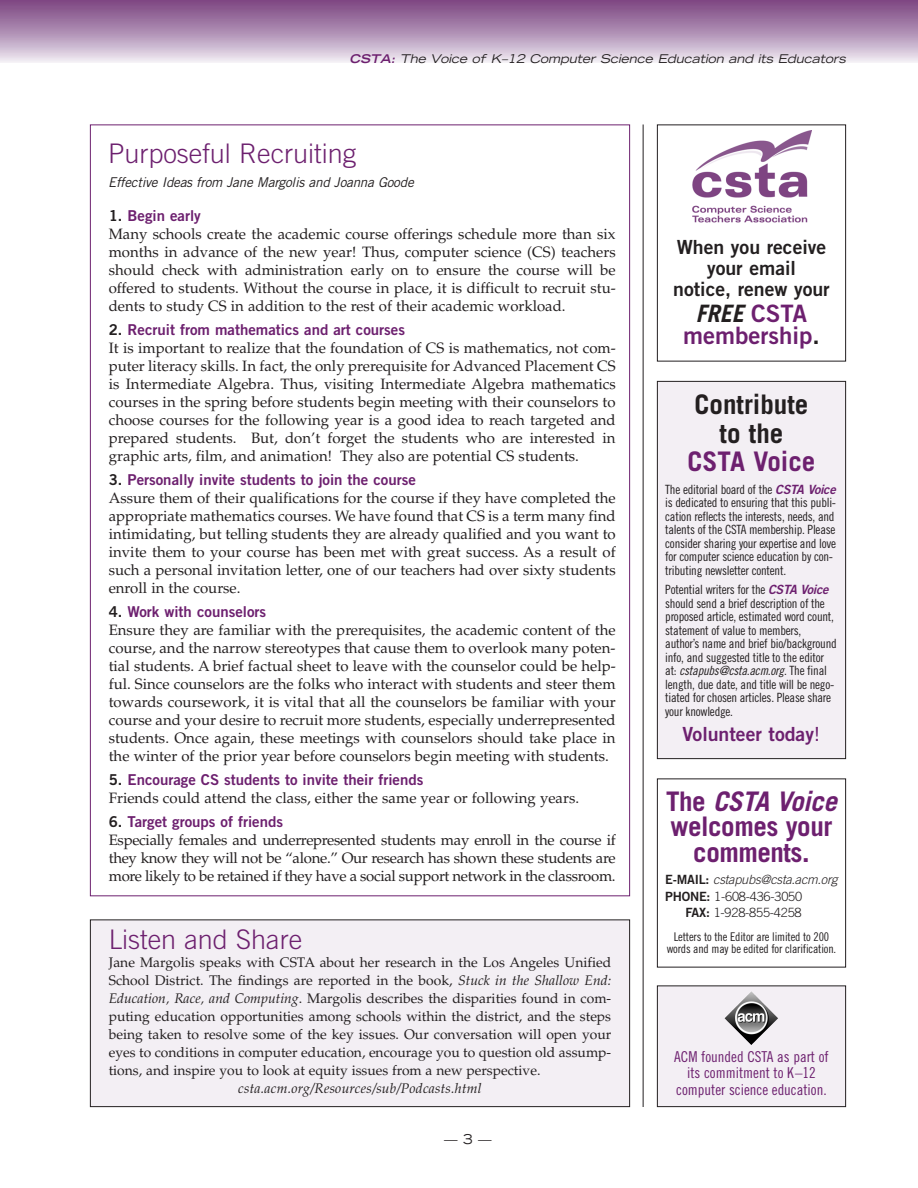
<style>
.page{position:relative;width:918px;height:1188px;background:#fff}
.page>*{position:absolute;margin:0;border:0;box-sizing:border-box;transform-origin:0 0}
.t1{font:700 27px/25.5px "Trade Gothic";letter-spacing:-.015em;color:#6d206f;text-align:center}
.t2{font:300 27px "Trade Gothic";color:#6d206f}
.t3{font:700 27px/28.5px "Trade Gothic";color:#231f20;text-align:center}
.t4{font:24px "Trade Gothic Bold Two";color:#6d206f}
.t5{font:italic 700 24px "Trade Gothic";color:#231f20}
.t6{font:19.5px/21px "Trade Gothic Bold Two";color:#231f20;text-align:center}
.t7{font:19.5px "Trade Gothic Bold Two";color:#6d206f}
.t8{font:15px/18px "Palatino";color:#231f20;text-align:justify}
.t9{font:15px "Trade Gothic Bold Two";color:#6d206f}
.t10{font:15px/16.5px "Trade Gothic Cond Eighteen";color:#6d206f;text-align:center}
.t11{font:13.8px/18px "Palatino";color:#231f20;text-align:justify}
.t12{font:italic 13.8px "Palatino";letter-spacing:.015em;color:#231f20}
.t13{font:italic 13.5px "Trade Gothic";color:#231f20}
.t14{font:expanded 13.5px "Trade Gothic LH";color:#231f20}
.t15{font:12.75px/13.5px "Trade Gothic Cond Eighteen";letter-spacing:-.02em;color:#231f20}
.t16{font:300 12.75px "Trade Gothic";letter-spacing:-.015em;color:#231f20}
.t17{font:italic 300 12.75px "Trade Gothic";color:#231f20}
.t18{font:12px/12px "Trade Gothic Cond Eighteen";letter-spacing:-.015em;color:#231f20;text-align:center}
.t19{font:italic expanded 12px "Trade Gothic LH";color:#231f20}
.s1{font-weight:700;color:#6d206f}
.s2{color:#231f20}
.s3{font-style:italic}
.s4{font-family:"Trade Gothic Bold Two";font-weight:400;font-style:normal;color:#6d206f}
.s5{font-family:"Trade Gothic Bold Two";font-style:italic;color:#6d206f}
.s6{font-family:"Trade Gothic"}
.s7{font-family:"Trade Gothic Bold Two";font-weight:400;font-style:normal}
.s8{font-family:"Trade Gothic Bold Two";font-weight:400}
</style>
<div class="page">
<div style="left:0;top:0;width:918px;height:63px;background:linear-gradient(to bottom,#783f7d,#ece7f0)"></div>
<div style="left:657px;top:381px;width:189px;height:378px;background:#f3eff4"></div>
<div style="left:657px;top:381px;width:189px;height:378px;border:1px solid #231f20"></div>
<hr style="left:643px;top:124px;width:1px;height:983px;background:#231f20">
<div style="left:657px;top:124px;width:189px;height:238px;border:1px solid #231f20"></div>
<img style="left:692px;top:131px;width:119px;height:92px">
<div style="left:657px;top:778px;width:189px;height:190px;border:1px solid #231f20"></div>
<svg style="left:0;top:0;width:1px;height:63px"></svg>
<div style="left:657px;top:986px;width:189px;height:121px;background:#f3eff4"></div>
<div style="left:657px;top:986px;width:189px;height:121px;border:1px solid #231f20"></div>
<img style="left:724px;top:991px;width:54px;height:54px">
<div style="left:90px;top:920px;width:540px;height:187px;background:#f3eff4"></div>
<div style="left:90px;top:920px;width:540px;height:187px;border:1px solid #231f20"></div>
<p class="t19" style="left:349px;top:54px;width:500px"><span class="s1">CSTA:</span> The Voice of K–12 Computer Science Education and its Educators</p>
<h1 class="t2" style="left:108px;top:144px;width:250px">Purposeful Recruiting</h1>
<p class="t13" style="left:108px;top:178px;width:310px">Effective Ideas from Jane Margolis and Joanna Goode</p>
<p class="t9" style="left:109px;top:210px;width:94px"><span class="s2">1.</span> Begin early</p>
<p class="t8" style="left:109px;top:226px;width:508px">Many schools create the academic course offerings schedule more than six months in advance of the new year! Thus, computer science (CS) teachers should check with administration early on to ensure the course will be offered to students. Without the course in place, it is difficult to recruit stu&shy;dents to study CS in addition to the rest of their academic workload.</p>
<p class="t9" style="left:109px;top:324px;width:298px"><span class="s2">2.</span> Recruit from mathematics and art courses</p>
<p class="t8" style="left:109px;top:340px;width:509px">It is important to realize that the foundation of CS is mathematics, not com&shy;puter literacy skills. In fact, the only prerequisite for Advanced Placement CS is Intermediate Algebra. Thus, visiting Intermediate Algebra mathematics courses in the spring before students begin meeting with their counselors to choose courses for the following year is a good idea to reach targeted and prepared students. But, don’t forget the students who are interested in graphic arts, film, and animation! They also are potential CS students.</p>
<p class="t9" style="left:109px;top:474px;width:309px"><span class="s2">3.</span> Personally invite students to join the course</p>
<p class="t8" style="left:109px;top:490px;width:509px">Assure them of their qualifications for the course if they have completed the appropriate mathematics courses. We have found that CS is a term many find intimidating, but telling students they are already qualified and you want to invite them to your course has been met with great success. As a result of such a personal invitation letter, one of our teachers had over sixty students enroll in the course.</p>
<p class="t9" style="left:109px;top:606px;width:159px"><span class="s2">4.</span> Work with counselors</p>
<p class="t8" style="left:109px;top:622px;width:509px">Ensure they are familiar with the prerequisites, the academic content of the course, and the narrow stereotypes that cause them to overlook many poten&shy;tial students. A brief factual sheet to leave with the counselor could be help&shy;ful. Since counselors are the folks who interact with students and steer them towards coursework, it is vital that all the counselors be familiar with your course and your desire to recruit more students, especially underrepresented students. Once again, these meetings with counselors should take place in the winter of the prior year before counselors begin meeting with students.</p>
<p class="t9" style="left:109px;top:774px;width:316px"><span class="s2">5.</span> Encourage CS students to invite their friends</p>
<p class="t8" style="left:109px;top:790px;width:472px">Friends could attend the class, either the same year or following years.</p>
<p class="t9" style="left:109px;top:816px;width:176px"><span class="s2">6.</span> Target groups of friends</p>
<p class="t8" style="left:109px;top:832px;width:508px">Especially females and underrepresented students may enroll in the course if they know they will not be “alone.” Our research has shown these students are more likely to be retained if they have a social support network in the classroom.</p>
<h1 class="t2" style="left:109px;top:930px;width:195px">Listen and Share</h1>
<p class="t11" style="left:109px;top:955px;width:504px">Jane Margolis speaks with CSTA about her research in the Los Angeles Unified School District. The findings are reported in the book, <span class="s3">Stuck in the Shallow End:<br>Education, Race, and Computing</span>. Margolis describes the disparities found in com&shy;puting education opportunities among schools within the district, and the steps being taken to resolve some of the key issues. Our conversation will open your eyes to conditions in computer education, encourage you to question old assump&shy;tions, and inspire you to look at equity issues from a new perspective.</p>
<p class="t12" style="left:238px;top:1083px;width:245px">csta.acm.org/Resources/sub/Podcasts.html</p>
<p class="t14" style="left:444px;top:1134px;width:49px">— 3 —</p>
<h3 class="t6" style="left:673px;top:239px;width:158px">When you receive your email<br>notice, renew your</h3>
<h2 class="t5" style="left:696px;top:304px;width:113px">FREE <span class="s4">CSTA</span></h2>
<h2 class="t4" style="left:683px;top:327px;width:138px">membership<span class="s2">.</span></h2>
<h1 class="t3" style="left:695px;top:393px;width:115px">Contribute to the</h1>
<h1 class="t1" style="left:688px;top:451px;width:129px">CSTA Voice</h1>
<p class="t15" style="left:665px;top:484px;width:175px">The editorial board of the <span class="s5">CSTA Voice </span>is dedicated to ensuring that this publi&shy;cation reflects the interests, needs, and talents of the CSTA membership. Please consider sharing your expertise and love for computer science education by con&shy;tributing newsletter content.</p>
<p class="t15" style="left:665px;top:584px;width:173px">Potential writers for the <span class="s5">CSTA Voice </span>should send a brief description of the proposed article, estimated word count, statement of value to members, author’s name and brief bio/background info, and suggested title to the editor<br>a t : <span class="s3">cstapubs@csta.acm.org</span>. T h e f i n a l length, due date, and title will be nego&shy;tiated for chosen articles. Please share your knowledge.</p>
<h3 class="t7" style="left:683px;top:727px;width:139px">Volunteer today<span class="s6">!</span></h3>
<h1 class="t1" style="left:666px;top:791px;width:178px">T h e <span class="s3">CSTA Voice </span>welcomes your comments.</h1>
<p class="t17" style="left:665px;top:875px;width:176px"><span class="s7">E - M A I L :</span> cstapubs@csta.acm.org</p>
<p class="t16" style="left:665px;top:892px;width:138px"><span class="s8">PHONE:</span> 1-608-436-3050</p>
<p class="t16" style="left:685px;top:908px;width:118px"><span class="s8">FAX:</span> 1-928-855-4258</p>
<p class="t18" style="left:667px;top:932px;width:171px">Letters to the Editor are limited to 200 words and may be edited for clarification.</p>
<p class="t10" style="left:674px;top:1049px;width:156px">ACM founded CSTA as part of its commitment to K–12 computer science education.</p>
</div>
